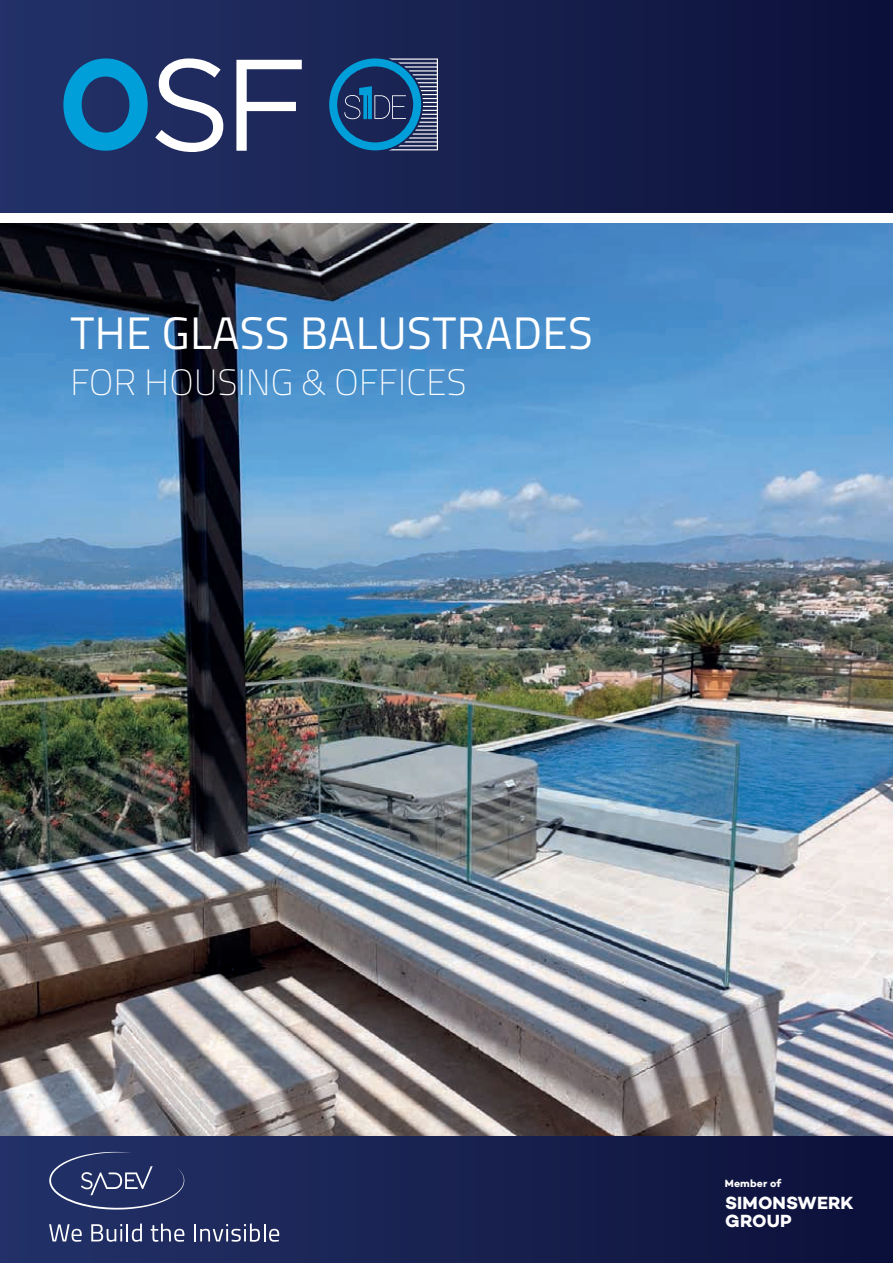
<style>
.page{position:relative;width:893px;height:1263px;background:#fff}
.page>*{position:absolute;margin:0;border:0;box-sizing:border-box;transform-origin:0 0}
.t1{font:45.6px "Titillium Web";letter-spacing:.01em;color:#fff}
.t2{font:200 36.45px "Titillium Web";letter-spacing:.01em;color:#fff}
.t3{font:18px/18px "Campton Bold DEMO";letter-spacing:.005em;color:#fff}
.t4{font:10.65px "Campton Bold DEMO";letter-spacing:.005em;color:#fff}
</style>
<div class="page">
<img style="left:1px;top:223px;width:892px;height:914px">
<div style="left:0;top:0;width:893px;height:213px;background:linear-gradient(to right,#243269,#0c1139)"></div>
<svg style="left:329px;top:58px;width:109px;height:92px;background:#285583"></svg>
<svg style="left:63px;top:58px;width:85px;height:93px;background:#0f679f"></svg>
<svg style="left:155px;top:58px;width:68px;height:94px"></svg>
<svg style="left:236px;top:60px;width:66px;height:91px"></svg>
<img style="left:0;top:0;width:1px;height:1263px">
<div style="left:0;top:1137px;width:893px;height:126px;background:linear-gradient(to right,#243369,#0c1038)"></div>
<svg style="left:49px;top:1224px;width:33px;height:18px"></svg>
<svg style="left:91px;top:1223px;width:51px;height:19px"></svg>
<svg style="left:151px;top:1223px;width:33px;height:19px"></svg>
<svg style="left:194px;top:1223px;width:85px;height:19px"></svg>
<svg style="left:49px;top:1152px;width:135px;height:57px;background:#334070"></svg>
<p class="t1" style="left:70px;top:313px;width:524px">THE GLASS BALUSTRADES</p>
<p class="t2" style="left:70px;top:362px;width:398px">FOR HOUSING &amp; OFFICES</p>
<p class="t4" style="left:725px;top:1177px;width:58px">Member of</p>
<p class="t3" style="left:725px;top:1193px;width:130px">SIMONSWERK<br>GROUP</p>
</div>
